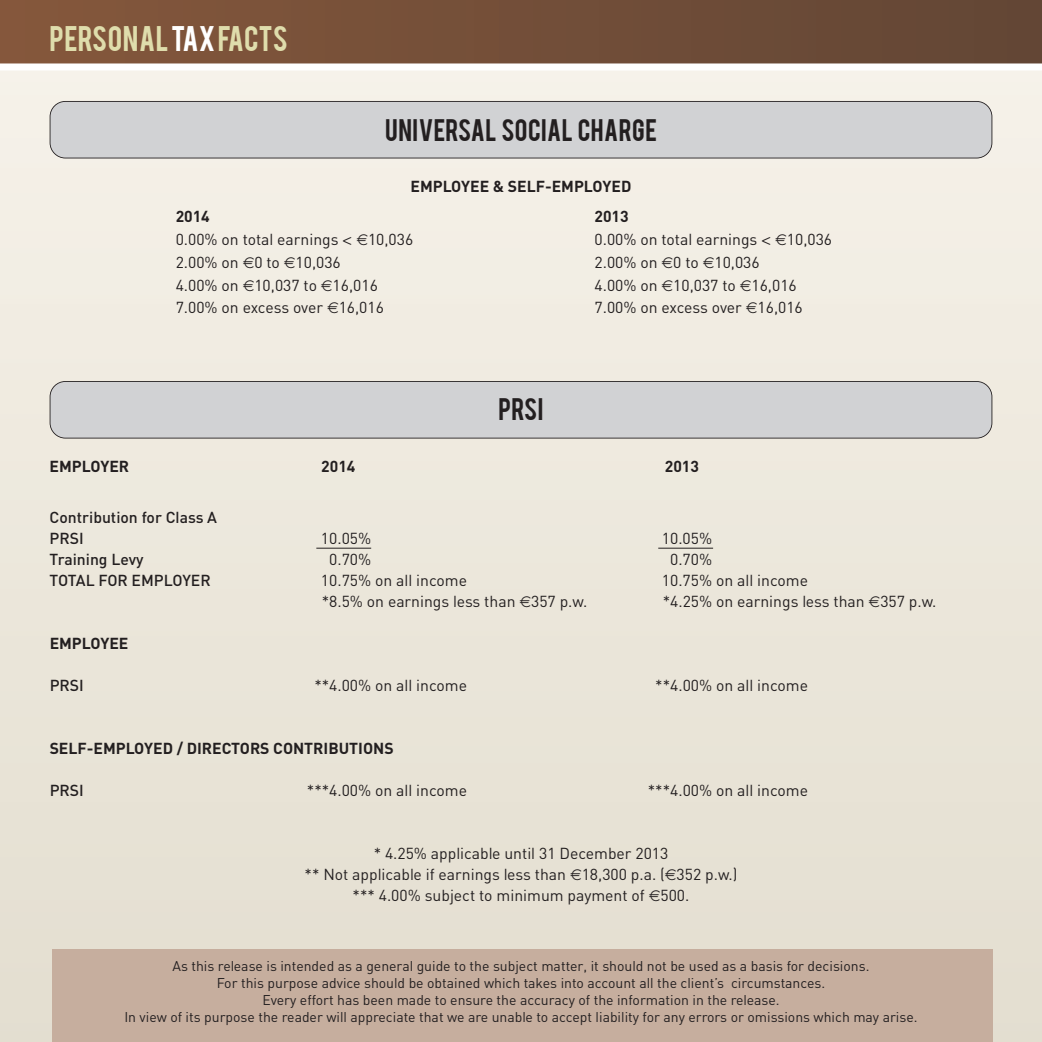
<style>
.page{position:relative;width:1042px;height:1042px;background:#ece7db}
.page>*{position:absolute;margin:0;border:0;box-sizing:border-box;transform-origin:0 0}
.t1{font:28px "Bebas";color:#dfddac}
.t2{font:24.5px "Bebas";letter-spacing:.02em;color:#231f20}
.t3{font:15.75px/22.8px "Converse DIN Regular";color:#231f20}
.t4{font:15.75px "Converse DIN Bold";color:#231f20}
.t5{font:15.75px/21px "Converse DIN Medium";color:#231f20}
.t6{font:14px/16.8px "Converse DIN Regular";color:#231f20;text-align:center}
.s1{color:#fff}
.s2{font-family:"Helvetica Neue"}
</style>
<div class="page">
<div style="left:0;top:0;width:1042px;height:66px;background:linear-gradient(to right,#85573c,#624635)"></div>
<div style="left:0;top:63px;width:1042px;height:7px;background:#fff"></div>
<div style="left:52px;top:948px;width:940px;height:94px;background:#c6ae9e"></div>
<div style="left:50px;top:381px;width:942px;height:57px;background:#d1d2d4;border-radius:15px"></div>
<div style="left:50px;top:381px;width:942px;height:57px;border:2px solid #231f20;border-radius:16px"></div>
<div style="left:50px;top:101px;width:942px;height:57px;background:#d1d2d4;border-radius:15px"></div>
<div style="left:50px;top:101px;width:942px;height:57px;border:2px solid #231f20;border-radius:16px"></div>
<hr style="left:316px;top:548px;width:55px;height:1px;background:#231f20">
<hr style="left:658px;top:548px;width:55px;height:1px;background:#231f20">
<h1 class="t1" style="left:50px;top:18px;width:240px">PERSONAL <span class="s1">TAX</span>FACTS</h1>
<h2 class="t2" style="left:385px;top:112px;width:273px">UNIVERSAL SOCIAL CHARGE</h2>
<p class="t4" style="left:410px;top:177px;width:222px">EMPLOYEE &amp; SELF-EMPLOYED</p>
<p class="t4" style="left:176px;top:208px;width:36px">2014</p>
<p class="t3" style="left:176px;top:228px;width:239px">0.00% on total earnings <span class="s2">&lt;</span> 10,036<br>2.00% on 0 to 10,036<br>4.00% on 10,037 to 16,016<br>7.00% on excess over 16,016</p>
<h2 class="t2" style="left:498px;top:391px;width:46px">PRSI</h2>
<p class="t4" style="left:594px;top:208px;width:36px">2013</p>
<p class="t3" style="left:594px;top:228px;width:239px">0.00% on total earnings <span class="s2">&lt;</span> 10,036<br>2.00% on 0 to 10,036<br>4.00% on 10,037 to 16,016<br>7.00% on excess over 16,016</p>
<p class="t4" style="left:50px;top:457px;width:81px">EMPLOYER</p>
<p class="t4" style="left:321px;top:457px;width:36px">2014</p>
<p class="t4" style="left:665px;top:457px;width:36px">2013</p>
<p class="t5" style="left:50px;top:507px;width:169px">Contribution for Class A<br>PRSI</p>
<p class="t3" style="left:321px;top:527px;width:52px">10.05%</p>
<p class="t3" style="left:662px;top:527px;width:52px">10.05%</p>
<p class="t5" style="left:50px;top:549px;width:95px">Training Levy</p>
<p class="t3" style="left:329px;top:548px;width:44px">0.70%</p>
<p class="t3" style="left:670px;top:548px;width:44px">0.70%</p>
<p class="t5" style="left:50px;top:570px;width:163px">TOTAL FOR EMPLOYER</p>
<p class="t3" style="left:321px;top:569px;width:148px">10.75% on all income</p>
<p class="t3" style="left:662px;top:569px;width:148px">10.75% on all income</p>
<p class="t3" style="left:322px;top:590px;width:267px">*8.5% on earnings less than 357 p.w.</p>
<p class="t3" style="left:663px;top:590px;width:275px">*4.25% on earnings less than 357 p.w.</p>
<p class="t4" style="left:50px;top:634px;width:80px">EMPLOYEE</p>
<p class="t5" style="left:50px;top:675px;width:36px">PRSI</p>
<p class="t3" style="left:314px;top:674px;width:154px">**4.00% on all income</p>
<p class="t3" style="left:655px;top:674px;width:154px">**4.00% on all income</p>
<p class="t4" style="left:50px;top:739px;width:345px">SELF-EMPLOYED / DIRECTORS CONTRIBUTIONS</p>
<p class="t5" style="left:50px;top:780px;width:36px">PRSI</p>
<p class="t3" style="left:307px;top:779px;width:162px">***4.00% on all income</p>
<p class="t3" style="left:648px;top:779px;width:162px">***4.00% on all income</p>
<p class="t3" style="left:304px;top:843px;width:434px;line-height:21px;text-align:center">* 4.25% applicable until 31 December 2013<br>** Not applicable if earnings less than 18,300 p.a. ( 352 p.w.) *** 4.00% subject to minimum payment of 500.</p>
<p class="t6" style="left:124px;top:958px;width:795px">As this release is intended as a general guide to the subject matter, it should not be used as a basis for decisions.<br>For this purpose advice should be obtained which takes into account all the client’s circumstances.<br>Every effort has been made to ensure the accuracy of the information in the release.<br>In view of its purpose the reader will appreciate that we are unable to accept liability for any errors or omissions which may arise.</p>
</div>
